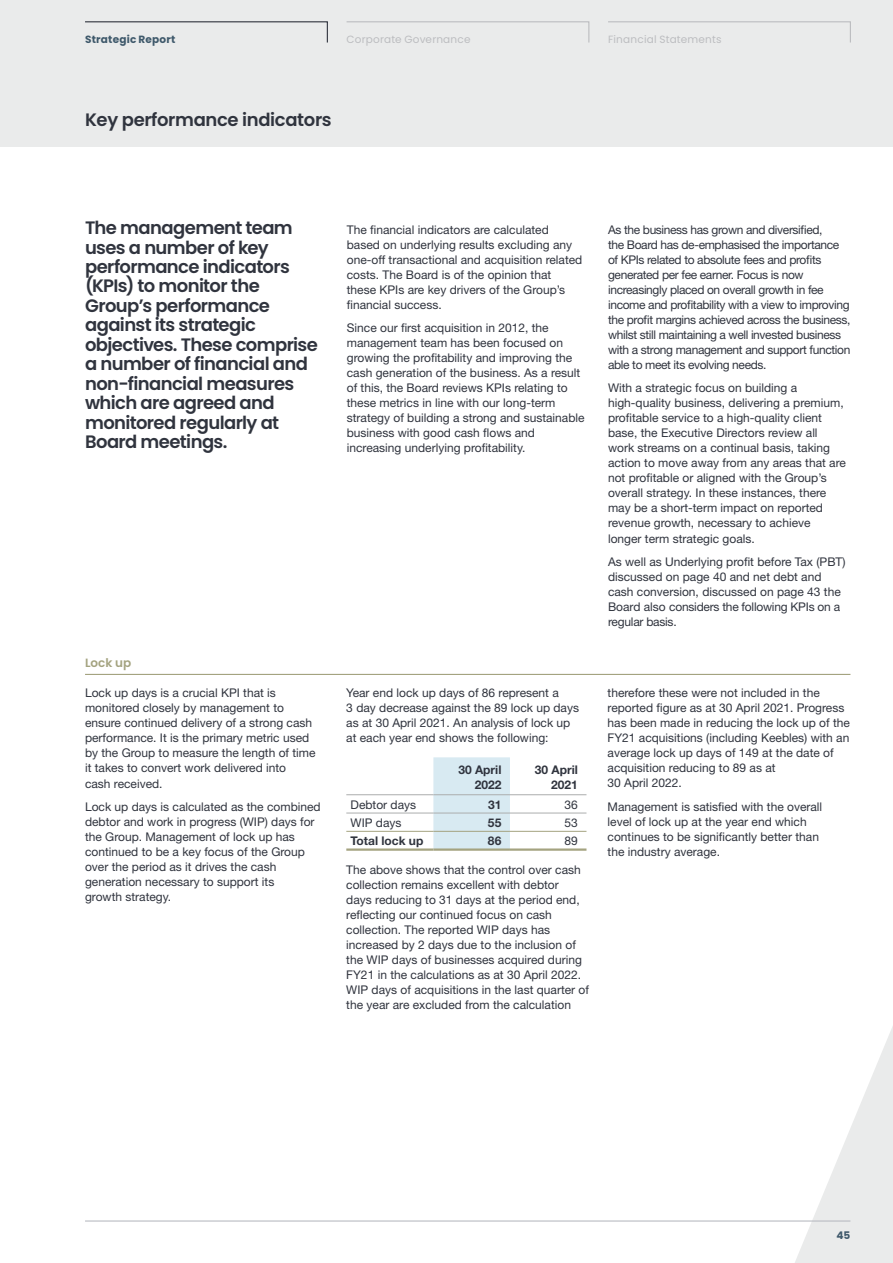
<style>
.page{position:relative;width:893px;height:1263px;background:#fff}
.page>*{position:absolute;margin:0;border:0;box-sizing:border-box;transform-origin:0 0}
.t1{font:600 18px/19.5px "Poppins";letter-spacing:-.035em;color:#30343e}
.t2{font:12px/15px "Helvetica Neue LT Std";color:#30343e}
.t3{font:12px/15px "Helvetica Neue LT Std";letter-spacing:-.03em;color:#30343e}
.t4{font:700 12px/15px "Helvetica Neue LT Std";color:#30343e;text-align:right}
.t5{font:600 12px "Poppins";color:#a4a380}
.t6{font:10.5px "Poppins";letter-spacing:.02em;color:#bcbdc0}
.t7{font:700 10.5px "Poppins";letter-spacing:.02em;color:#3f596b}
</style>
<div class="page">
<div style="left:0;top:0;width:893px;height:147px;background:#eaebeb"></div>
<svg style="left:795px;top:1026px;width:98px;height:237px"></svg>
<hr style="left:85px;top:674px;width:765px;height:1px;background:#a4a380">
<div style="left:433px;top:757px;width:77px;height:91px;background:#d8eaf2"></div>
<hr style="left:346px;top:794px;width:87px;height:1px;background:#abadad">
<hr style="left:433px;top:794px;width:77px;height:1px;background:#abadad">
<hr style="left:510px;top:794px;width:76px;height:1px;background:#abadad">
<hr style="left:346px;top:848px;width:87px;height:3px;background:#a4a380">
<hr style="left:433px;top:848px;width:77px;height:3px;background:#a4a380">
<hr style="left:510px;top:848px;width:76px;height:3px;background:#a4a380">
<hr style="left:346px;top:813px;width:87px;height:1px;background:#abadad">
<hr style="left:433px;top:813px;width:77px;height:1px;background:#abadad">
<hr style="left:510px;top:813px;width:76px;height:1px;background:#abadad">
<hr style="left:346px;top:831px;width:87px;height:1px;background:#a4a380">
<hr style="left:433px;top:831px;width:77px;height:1px;background:#a4a380">
<hr style="left:510px;top:831px;width:76px;height:1px;background:#a4a380">
<hr style="left:85px;top:1220px;width:765px;height:1px;background:#b9bbc2">
<svg style="left:85px;top:21px;width:243px;height:22px"></svg>
<svg style="left:346px;top:21px;width:244px;height:22px"></svg>
<svg style="left:608px;top:21px;width:243px;height:22px"></svg>
<p class="t7" style="left:85px;top:33px;width:92px">Strategic Report</p>
<p class="t6" style="left:347px;top:33px;width:126px">Corporate Governance</p>
<p class="t6" style="left:608px;top:33px;width:115px">Financial Statements</p>
<h1 class="t1" style="left:85px;top:110px;width:248px">Key performance indicators</h1>
<p class="t1" style="left:85px;top:218px;width:234px">The management team uses a number of key performance indicators (KPIs) to monitor the<br>Group’s performance against its strategic objectives. These comprise a number of financial and non-financial measures which are agreed and monitored regularly at<br>Board meetings.</p>
<p class="t3" style="left:608px;top:222px;width:244px">As the business has grown and diversified,<br>the Board has de-emphasised the importance of KPIs related to absolute fees and profits generated per fee earner. Focus is now increasingly placed on overall growth in fee income and profitability with a view to improving the profit margins achieved across the business, whilst still maintaining a well invested business with a strong management and support function able to meet its evolving needs.</p>
<p class="t2" style="left:347px;top:222px;width:237px">The financial indicators are calculated based on underlying results excluding any one-off transactional and acquisition related costs. The Board is of the opinion that these KPIs are key drivers of the Group’s financial success.</p>
<p class="t2" style="left:347px;top:321px;width:239px">Since our first acquisition in 2012, the management team has been focused on growing the profitability and improving the cash generation of the business. As a result of this, the Board reviews KPIs relating to these metrics in line with our long-term strategy of building a strong and sustainable business with good cash flows and increasing underlying profitability.</p>
<p class="t2" style="left:608px;top:381px;width:239px">With a strategic focus on building a high-quality business, delivering a premium, profitable service to a high-quality client base, the Executive Directors review all work streams on a continual basis, taking action to move away from any areas that are not profitable or aligned with the Group’s overall strategy. In these instances, there may be a short-term impact on reported revenue growth, necessary to achieve longer term strategic goals.</p>
<p class="t2" style="left:608px;top:554px;width:239px">As well as Underlying profit before Tax (PBT) discussed on page 40 and net debt and cash conversion, discussed on page 43 the Board also considers the following KPIs on a regular basis.</p>
<p class="t5" style="left:85px;top:656px;width:48px">Lock up</p>
<p class="t2" style="left:85px;top:685px;width:232px">Lock up days is a crucial KPI that is monitored closely by management to ensure continued delivery of a strong cash performance. It is the primary metric used by the Group to measure the length of time it takes to convert work delivered into<br>cash received.</p>
<p class="t2" style="left:85px;top:799px;width:237px">Lock up days is calculated as the combined debtor and work in progress (WIP) days for the Group. Management of lock up has continued to be a key focus of the Group over the period as it drives the cash generation necessary to support its<br>growth strategy.</p>
<p class="t2" style="left:346px;top:685px;width:234px">Year end lock up days of 86 represent a<br>3 day decrease against the 89 lock up days as at 30 April 2021. An analysis of lock up at each year end shows the following:</p>
<p class="t4" style="left:458px;top:762px;width:45px">30 April<br>2022</p>
<p class="t4" style="left:535px;top:762px;width:45px">30 April<br>2021</p>
<p class="t2" style="left:351px;top:797px;width:67px">Debtor days</p>
<p class="t4" style="left:488px;top:797px;width:15px">31</p>
<p class="t2" style="left:564px;top:797px;width:15px">36</p>
<p class="t2" style="left:351px;top:815px;width:52px">WIP days</p>
<p class="t4" style="left:488px;top:815px;width:15px">55</p>
<p class="t2" style="left:564px;top:815px;width:15px">53</p>
<p class="t4" style="left:351px;top:833px;width:74px">Total lock up</p>
<p class="t4" style="left:488px;top:833px;width:15px">86</p>
<p class="t2" style="left:564px;top:833px;width:15px">89</p>
<p class="t2" style="left:346px;top:862px;width:244px">The above shows that the control over cash collection remains excellent with debtor<br>days reducing to 31 days at the period end, reflecting our continued focus on cash collection. The reported WIP days has increased by 2 days due to the inclusion of the WIP days of businesses acquired during FY21 in the calculations as at 30 April 2022.<br>WIP days of acquisitions in the last quarter of the year are excluded from the calculation</p>
<p class="t2" style="left:608px;top:685px;width:244px">therefore these were not included in the reported figure as at 30 April 2021. Progress has been made in reducing the lock up of the FY21 acquisitions (including Keebles) with an average lock up days of 149 at the date of acquisition reducing to 89 as at<br>30 April 2022.</p>
<p class="t2" style="left:608px;top:799px;width:216px">Management is satisfied with the overall level of lock up at the year end which continues to be significantly better than the industry average.</p>
<p class="t7" style="left:836px;top:1229px;width:15px">45</p>
</div>
